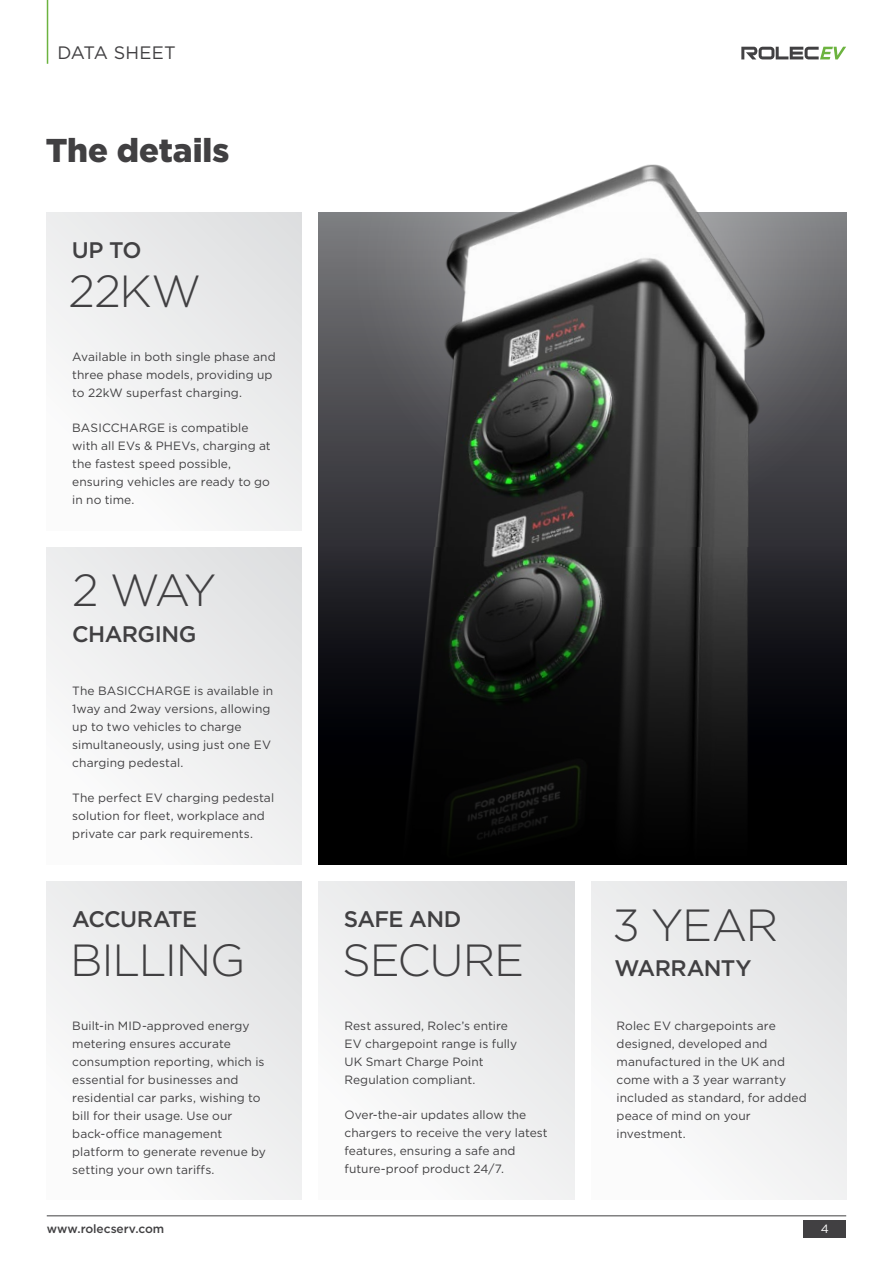
<style>
.page{position:relative;width:893px;height:1263px;background:#fff}
.page>*{position:absolute;margin:0;border:0;box-sizing:border-box;transform-origin:0 0}
.t1{font:300 45px "Gotham";letter-spacing:-.03em;color:#414042}
.t2{font:900 33px "Gotham";color:#414042}
.t3{font:500 22.5px "Gotham";letter-spacing:-.025em;color:#414042}
.t4{font:18px "Gotham";letter-spacing:.005em;color:#414042}
.t5{font:12px/18px "Gotham";letter-spacing:.005em;color:#414042}
.t6{font:500 12px "Gotham";letter-spacing:-.005em;color:#414042}
.t7{font:12px "Gotham";color:#fff}
</style>
<div class="page">
<div style="left:47px;top:213px;width:255px;height:317px;background:linear-gradient(to right,#f7f7f7,#e6e7e8)"></div>
<div style="left:47px;top:547px;width:255px;height:318px;background:linear-gradient(to right,#f7f7f7,#e6e7e8)"></div>
<hr style="left:47px;top:0;width:1px;height:64px;background:#6cb33f">
<hr style="left:47px;top:1215px;width:799px;height:1px;background:#414042">
<div style="left:804px;top:1220px;width:42px;height:18px;background:#414042"></div>
<svg style="left:741px;top:46px;width:106px;height:494px"></svg>
<img style="left:319px;top:112px;width:527px;height:435px">
<svg style="left:319px;top:547px;width:527px;height:318px"></svg>
<div style="left:47px;top:882px;width:255px;height:317px;background:linear-gradient(to right,#f7f7f7,#e6e7e8)"></div>
<div style="left:319px;top:882px;width:255px;height:317px;background:linear-gradient(to right,#f7f7f7,#e6e7e8)"></div>
<div style="left:591px;top:882px;width:255px;height:317px;background:linear-gradient(to right,#f7f7f7,#e6e7e8)"></div>
<h3 class="t4" style="left:57px;top:42px;width:120px">DATA SHEET</h3>
<h2 class="t2" style="left:46px;top:128px;width:185px">The details</h2>
<h3 class="t3" style="left:72px;top:236px;width:71px">UP TO</h3>
<h1 class="t1" style="left:69px;top:263px;width:134px">22KW</h1>
<p class="t5" style="left:72px;top:347px;width:205px">Available in both single phase and three phase models, providing up to 22kW superfast charging.</p>
<p class="t5" style="left:72px;top:418px;width:200px">BASICCHARGE is compatible with all EVs &amp; PHEVs, charging at the fastest speed possible, ensuring vehicles are ready to go in no time.</p>
<h1 class="t1" style="left:72px;top:562px;width:146px">2 WAY</h1>
<h3 class="t3" style="left:72px;top:619px;width:126px">CHARGING</h3>
<p class="t5" style="left:72px;top:682px;width:202px">The BASICCHARGE is available in<br>1way and 2way versions, allowing up to two vehicles to charge simultaneously, using just one EV charging pedestal.</p>
<p class="t5" style="left:72px;top:789px;width:203px">The perfect EV charging pedestal solution for fleet, workplace and private car park requirements.</p>
<h3 class="t3" style="left:72px;top:905px;width:126px">ACCURATE</h3>
<h1 class="t1" style="left:70px;top:932px;width:177px">BILLING</h1>
<h3 class="t3" style="left:344px;top:905px;width:119px">SAFE AND</h3>
<h1 class="t1" style="left:342px;top:932px;width:183px">SECURE</h1>
<p class="t5" style="left:72px;top:1016px;width:195px">Built-in MID-approved energy metering ensures accurate consumption reporting, which is essential for businesses and residential car parks, wishing to bill for their usage. Use our back-office management platform to generate revenue by setting your own tariffs.</p>
<p class="t5" style="left:344px;top:1016px;width:174px">Rest assured, Rolec’s entire<br>EV chargepoint range is fully<br>UK Smart Charge Point<br>Regulation compliant.</p>
<p class="t5" style="left:344px;top:1105px;width:205px">Over-the-air updates allow the chargers to receive the very latest features, ensuring a safe and future-proof product 24/7.</p>
<h1 class="t1" style="left:613px;top:896px;width:167px">3 YEAR</h1>
<h3 class="t3" style="left:614px;top:954px;width:139px">WARRANTY</h3>
<p class="t5" style="left:617px;top:1016px;width:192px">Rolec EV chargepoints are designed, developed and manufactured in the UK and come with a 3 year warranty included as standard, for added peace of mind on your investment.</p>
<p class="t6" style="left:47px;top:1221px;width:119px">www.rolecserv.com</p>
<p class="t7" style="left:821px;top:1221px;width:10px">4</p>
</div>
